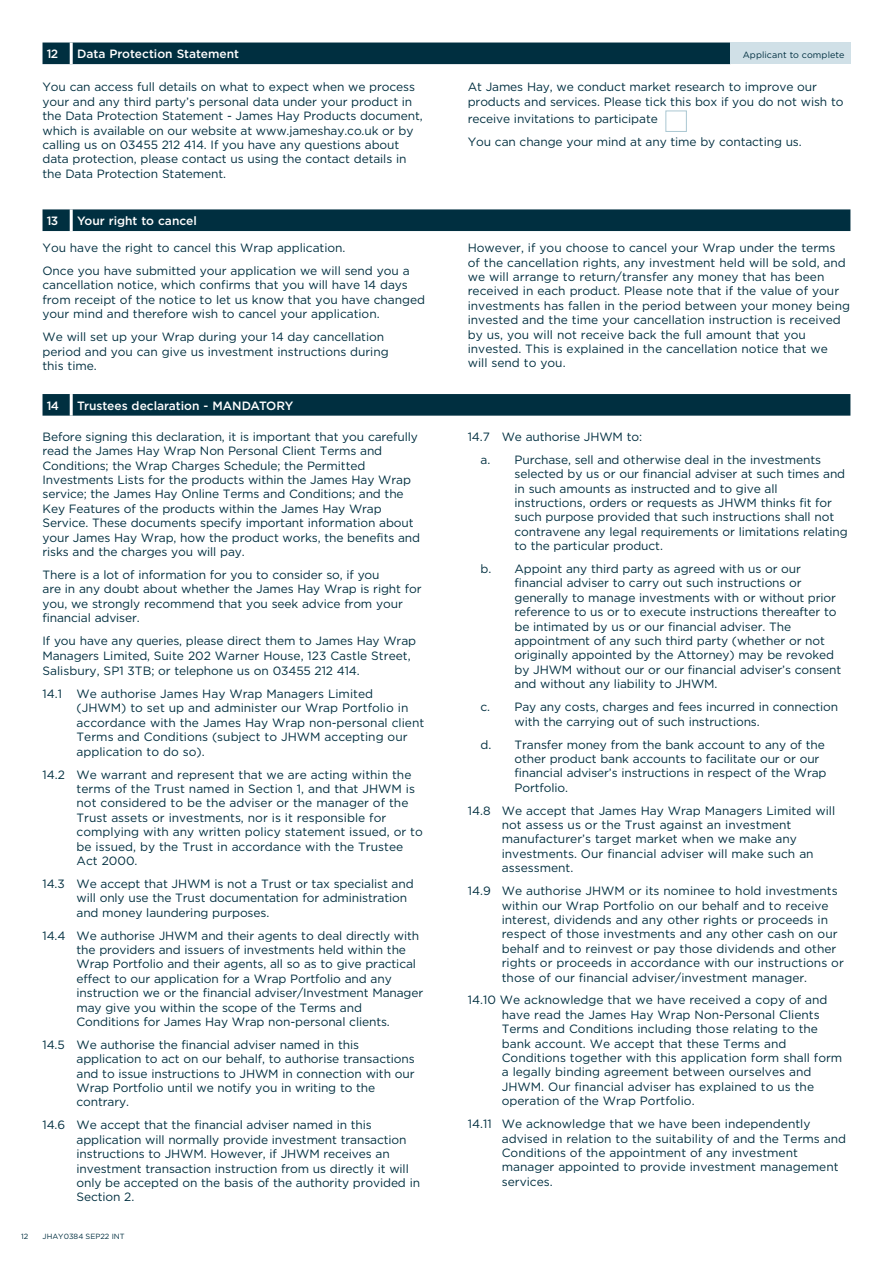
<style>
.page{position:relative;width:893px;height:1263px;background:#fff}
.page>*{position:absolute;margin:0;border:0;box-sizing:border-box;transform-origin:0 0}
.t1{font:12px/14.4px "Gotham";letter-spacing:-.01em;color:#002f40}
.t2{font:500 12px "Gotham";color:#fff}
.t3{font:9px "Gotham";letter-spacing:.01em;color:#002f40}
.t4{font:7.5px "Gotham";color:#002f40}
</style>
<div class="page">
<div style="left:43px;top:43px;width:687px;height:21px;background:#002f40"></div>
<div style="left:730px;top:43px;width:120px;height:21px;background:#d0e0e7"></div>
<hr style="left:70px;top:43px;width:3px;height:21px;background:#fff">
<div style="left:43px;top:209px;width:807px;height:22px;background:#002f40"></div>
<hr style="left:70px;top:209px;width:3px;height:22px;background:#fff">
<svg style="left:43px;top:394px;width:807px;height:22px;background:#043243"></svg>
<hr style="left:70px;top:394px;width:3px;height:22px;background:#fff">
<div style="left:665px;top:111px;width:22px;height:21px;background:#fff;border:1px solid #aac7d2"></div>
<p class="t2" style="left:47px;top:46px;width:13px">12</p>
<p class="t2" style="left:77px;top:46px;width:163px">Data Protection Statement</p>
<p class="t3" style="left:743px;top:49px;width:103px">Applicant to complete</p>
<p class="t1" style="left:43px;top:80px;width:382px">You can access full details on what to expect when we process your and any third party’s personal data under your product in the Data Protection Statement - James Hay Products document, which is available on our website at www.jameshay.co.uk or by calling us on 03455 212 414. If you have any questions about data protection, please contact us using the contact details in the Data Protection Statement.</p>
<p class="t2" style="left:47px;top:213px;width:13px">13</p>
<p class="t2" style="left:77px;top:213px;width:121px">Your right to cancel</p>
<p class="t1" style="left:43px;top:236px;width:369px;line-height:23px">You have the right to cancel this Wrap application.<br>Once you have submitted your application we will send you a</p>
<p class="t1" style="left:43px;top:278px;width:384px">cancellation notice, which confirms that you will have 14 days from receipt of the notice to let us know that you have changed your mind and therefore wish to cancel your application.</p>
<p class="t1" style="left:43px;top:329px;width:348px">We will set up your Wrap during your 14 day cancellation period and you can give us investment instructions during this time.</p>
<p class="t2" style="left:47px;top:397px;width:14px">14</p>
<p class="t2" style="left:77px;top:397px;width:218px">Trustees declaration - MANDATORY</p>
<p class="t1" style="left:43px;top:429px;width:379px">Before signing this declaration, it is important that you carefully read the James Hay Wrap Non Personal Client Terms and Conditions; the Wrap Charges Schedule; the Permitted Investments Lists for the products within the James Hay Wrap service; the James Hay Online Terms and Conditions; and the Key Features of the products within the James Hay Wrap Service. These documents specify important information about your James Hay Wrap, how the product works, the benefits and risks and the charges you will pay.</p>
<p class="t1" style="left:43px;top:567px;width:380px">There is a lot of information for you to consider so, if you<br>are in any doubt about whether the James Hay Wrap is right for you, we strongly recommend that you seek advice from your financial adviser.</p>
<p class="t1" style="left:43px;top:633px;width:375px;line-height:15px">If you have any queries, please direct them to James Hay Wrap<br>Managers Limited, Suite 202 Warner House, 123 Castle Street,<br>Salisbury, SP1 3TB; or telephone us on 03455 212 414.</p>
<p class="t1" style="left:77px;top:686px;width:349px;text-indent:-34px">14.1 We authorise James Hay Wrap Managers Limited (JHWM) to set up and administer our Wrap Portfolio in accordance with the James Hay Wrap non-personal client Terms and Conditions (subject to JHWM accepting our application to do so).</p>
<p class="t1" style="left:77px;top:767px;width:348px;text-indent:-34px">14.2 We warrant and represent that we are acting within the terms of the Trust named in Section 1, and that JHWM is not considered to be the adviser or the manager of the Trust assets or investments, nor is it responsible for complying with any written policy statement issued, or to be issued, by the Trust in accordance with the Trustee Act 2000.</p>
<p class="t1" style="left:77px;top:876px;width:339px;text-indent:-34px">14.3 We accept that JHWM is not a Trust or tax specialist and will only use the Trust documentation for administration and money laundering purposes.</p>
<p class="t1" style="left:77px;top:928px;width:348px;text-indent:-34px">14.4 We authorise JHWM and their agents to deal directly with the providers and issuers of investments held within the Wrap Portfolio and their agents, all so as to give practical effect to our application for a Wrap Portfolio and any instruction we or the financial adviser/Investment Manager may give you within the scope of the Terms and Conditions for James Hay Wrap non-personal clients.</p>
<p class="t1" style="left:77px;top:1037px;width:340px;text-indent:-34px">14.5 We authorise the financial adviser named in this application to act on our behalf, to authorise transactions and to issue instructions to JHWM in connection with our Wrap Portfolio until we notify you in writing to the contrary.</p>
<p class="t1" style="left:77px;top:1118px;width:345px;text-indent:-34px">14.6 We accept that the financial adviser named in this application will normally provide investment transaction instructions to JHWM. However, if JHWM receives an investment transaction instruction from us directly it will only be accepted on the basis of the authority provided in Section 2.</p>
<p class="t4" style="left:21px;top:1232px;width:9px">12</p>
<p class="t4" style="left:43px;top:1232px;width:84px">JHAY0384 SEP22 INT</p>
<p class="t1" style="left:468px;top:80px;width:377px">At James Hay, we conduct market research to improve our products and services. Please tick this box if you do not wish to</p>
<p class="t1" style="left:468px;top:107px;width:335px;line-height:23px">receive invitations to participate<br>You can change your mind at any time by contacting us.</p>
<p class="t1" style="left:468px;top:240px;width:384px">However, if you choose to cancel your Wrap under the terms of the cancellation rights, any investment held will be sold, and we will arrange to return/transfer any money that has been received in each product. Please note that if the value of your investments has fallen in the period between your money being invested and the time your cancellation instruction is received by us, you will not receive back the full amount that you invested. This is explained in the cancellation notice that we will send to you.</p>
<p class="t1" style="left:480px;top:425px;width:342px;line-height:23px;text-indent:-13px">14.7 We authorise JHWM to:<br>a. Purchase, sell and otherwise deal in the investments</p>
<p class="t1" style="left:514px;top:466px;width:335px">selected by us or our financial adviser at such times and in such amounts as instructed and to give all instructions, orders or requests as JHWM thinks fit for such purpose provided that such instructions shall not contravene any legal requirements or limitations relating to the particular product.</p>
<p class="t1" style="left:514px;top:561px;width:328px;text-indent:-34px">b. Appoint any third party as agreed with us or our financial adviser to carry out such instructions or generally to manage investments with or without prior reference to us or to execute instructions thereafter to be intimated by us or our financial adviser. The appointment of any such third party (whether or not originally appointed by the Attorney) may be revoked by JHWM without our or our financial adviser’s consent and without any liability to JHWM.</p>
<p class="t1" style="left:514px;top:699px;width:325px;text-indent:-34px">c. Pay any costs, charges and fees incurred in connection with the carrying out of such instructions.</p>
<p class="t1" style="left:514px;top:737px;width:314px;text-indent:-34px">d. Transfer money from the bank account to any of the other product bank accounts to facilitate our or our financial adviser’s instructions in respect of the Wrap Portfolio.</p>
<p class="t1" style="left:502px;top:803px;width:335px;text-indent:-34px">14.8 We accept that James Hay Wrap Managers Limited will not assess us or the Trust against an investment manufacturer’s target market when we make any investments. Our financial adviser will make such an assessment.</p>
<p class="t1" style="left:502px;top:883px;width:344px;text-indent:-34px">14.9 We authorise JHWM or its nominee to hold investments within our Wrap Portfolio on our behalf and to receive interest, dividends and any other rights or proceeds in respect of those investments and any other cash on our behalf and to reinvest or pay those dividends and other rights or proceeds in accordance with our instructions or those of our financial adviser/investment manager.</p>
<p class="t1" style="left:502px;top:993px;width:342px;text-indent:-34px">14.10 We acknowledge that we have received a copy of and have read the James Hay Wrap Non-Personal Clients Terms and Conditions including those relating to the bank account. We accept that these Terms and Conditions together with this application form shall form a legally binding agreement between ourselves and JHWM. Our financial adviser has explained to us the operation of the Wrap Portfolio.</p>
<p class="t1" style="left:502px;top:1116px;width:346px;text-indent:-34px">14.11 We acknowledge that we have been independently advised in relation to the suitability of and the Terms and Conditions of the appointment of any investment manager appointed to provide investment management services.</p>
</div>
